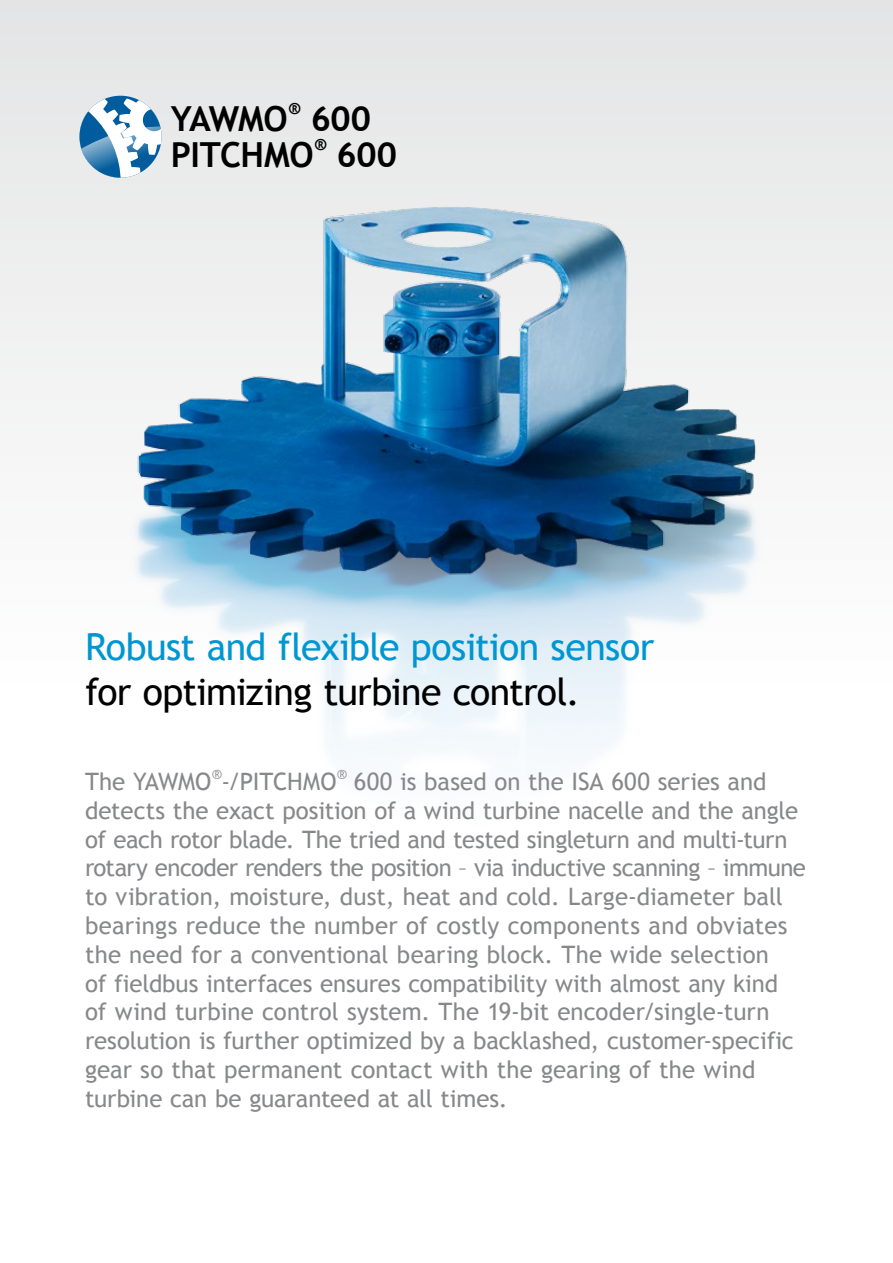
<style>
.page{position:relative;width:893px;height:1263px;background:#fff}
.page>*{position:absolute;margin:0;border:0;box-sizing:border-box;transform-origin:0 0}
.t1{font:37.5px "Trebuchet MS";letter-spacing:-.015em;color:#0096d2}
.t2{font:37.5px "Trebuchet MS";letter-spacing:-.025em;color:#000}
.t3{font:700 34.5px/36px "Trebuchet MS";letter-spacing:-.01em;color:#000}
.t4{font:24px/28.8px "Trebuchet MS";letter-spacing:-.005em;color:#87888a}
.t5{font:700 16.65px "Trebuchet MS";color:#000}
.t6{font:13.95px "Trebuchet MS";color:#87888a}
</style>
<div class="page">
<div style="left:0;top:0;width:893px;height:1205px;background:linear-gradient(to bottom,#e8e9ea,#fff)"></div>
<img style="left:62px;top:112px;width:801px;height:793px">
<svg style="left:75px;top:96px;width:91px;height:86px"></svg>
<h2 class="t3" style="left:171px;top:100px;width:118px">YAWMO</h2>
<p class="t5" style="left:289px;top:97px;width:13px">®</p>
<h2 class="t3" style="left:171px;top:100px;width:202px;text-indent:140px">600<br>PITCHMO</h2>
<p class="t5" style="left:314px;top:133px;width:13px">®</p>
<h2 class="t3" style="left:337px;top:136px;width:62px">600</h2>
<h1 class="t1" style="left:85px;top:625px;width:571px">Robust and flexible position sensor</h1>
<h1 class="t2" style="left:85px;top:670px;width:496px">for optimizing turbine control.</h1>
<p class="t6" style="left:212px;top:766px;width:11px">®</p>
<p class="t6" style="left:337px;top:766px;width:11px">®</p>
<p class="t4" style="left:85px;top:767px;width:253px">The YAWMO -/PITCHMO</p>
<p class="t4" style="left:85px;top:767px;width:722px;text-indent:269px">600 is based on the ISA 600 series and detects the exact position of a wind turbine nacelle and the angle of each rotor blade. The tried and tested singleturn and multi-turn rotary encoder renders the position – via inductive scanning – immune to vibration, moisture, dust, heat and cold. Large-diameter ball bearings reduce the number of costly components and obviates the need for a conventional bearing block. The wide selection<br>of fieldbus interfaces ensures compatibility with almost any kind of wind turbine control system. The 19-bit encoder/single-turn resolution is further optimized by a backlashed, customer-specific gear so that permanent contact with the gearing of the wind turbine can be guaranteed at all times.</p>
</div>
